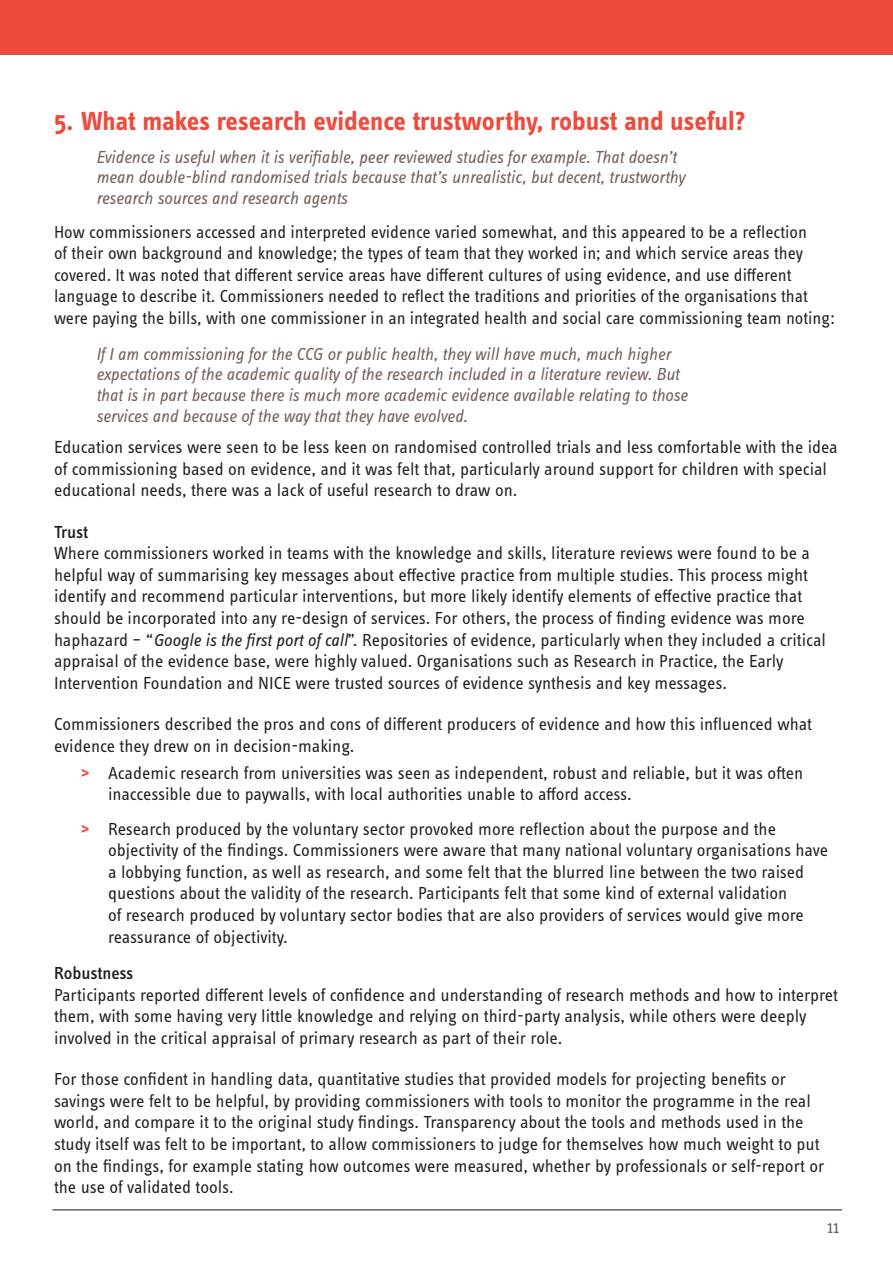
<style>
.page{position:relative;width:893px;height:1263px;background:#fff}
.page>*{position:absolute;margin:0;border:0;box-sizing:border-box;transform-origin:0 0}
.Heading_1{font:700 27px "Info Text Pro";letter-spacing:-.005em;color:#ef4b3d}
.No_Spacing{font:18px/21.6px "Info Text Pro";color:#231f20}
.RiP_Bullet_points{font:18px/21.6px "Info Text Pro";color:#231f20}
.t1{font:italic 18px/20.7px "Info Text Pro";letter-spacing:-.005em;color:#76635b}
.t2{font:500 18px "Info Text Pro";letter-spacing:-.01em;color:#231f20}
.t3{font:18px "Info Text Pro";color:#636366}
.s1{font-style:italic}
.s2{font-weight:700;color:#ef4b3d}
</style>
<div class="page">
<div style="left:0;top:0;width:893px;height:55px;background:#ef4b3d"></div>
<hr style="left:52px;top:1209px;width:790px;height:1px;background:#636366">
<p class="Heading_1" style="left:54px;top:104px;width:693px">5. What makes research evidence trustworthy, robust and useful?</p>
<p class="t1" style="left:96px;top:146px;width:590px">Evidence is useful when it is verifiable, peer reviewed studies for example. That doesn’t mean double-blind randomised trials because that’s unrealistic, but decent, trustworthy research sources and research agents</p>
<p class="No_Spacing" style="left:54px;top:220px;width:782px">How commissioners accessed and interpreted evidence varied somewhat, and this appeared to be a reflection<br>of their own background and knowledge; the types of team that they worked in; and which service areas they covered. It was noted that different service areas have different cultures of using evidence, and use different language to describe it. Commissioners needed to reflect the traditions and priorities of the organisations that were paying the bills, with one commissioner in an integrated health and social care commissioning team noting:</p>
<p class="t1" style="left:96px;top:343px;width:593px">If I am commissioning for the CCG or public health, they will have much, much higher expectations of the academic quality of the research included in a literature review. But that is in part because there is much more academic evidence available relating to those services and because of the way that they have evolved.</p>
<p class="No_Spacing" style="left:54px;top:436px;width:785px">Education services were seen to be less keen on randomised controlled trials and less comfortable with the idea of commissioning based on evidence, and it was felt that, particularly around support for children with special educational needs, there was a lack of useful research to draw on.</p>
<p class="t2" style="left:54px;top:521px;width:36px">Trust</p>
<p class="No_Spacing" style="left:54px;top:542px;width:774px">Where commissioners worked in teams with the knowledge and skills, literature reviews were found to be a helpful way of summarising key messages about effective practice from multiple studies. This process might identify and recommend particular interventions, but more likely identify elements of effective practice that should be incorporated into any re-design of services. For others, the process of finding evidence was more haphazard – “<span class="s1">Google is the first port of call</span>”. Repositories of evidence, particularly when they included a critical appraisal of the evidence base, were highly valued. Organisations such as Research in Practice, the Early Intervention Foundation and NICE were trusted sources of evidence synthesis and key messages.</p>
<p class="No_Spacing" style="left:54px;top:713px;width:760px">Commissioners described the pros and cons of different producers of evidence and how this influenced what evidence they drew on in decision-making.</p>
<p class="RiP_Bullet_points" style="left:108px;top:761px;width:697px;text-indent:-27px"><span class="s2">&gt;</span> Academic research from universities was seen as independent, robust and reliable, but it was often inaccessible due to paywalls, with local authorities unable to afford access.</p>
<p class="RiP_Bullet_points" style="left:108px;top:817px;width:722px;text-indent:-27px"><span class="s2">&gt;</span> Research produced by the voluntary sector provoked more reflection about the purpose and the objectivity of the findings. Commissioners were aware that many national voluntary organisations have a lobbying function, as well as research, and some felt that the blurred line between the two raised questions about the validity of the research. Participants felt that some kind of external validation<br>of research produced by voluntary sector bodies that are also providers of services would give more reassurance of objectivity.</p>
<p class="t2" style="left:54px;top:962px;width:81px">Robustness</p>
<p class="No_Spacing" style="left:54px;top:983px;width:785px">Participants reported different levels of confidence and understanding of research methods and how to interpret them, with some having very little knowledge and relying on third-party analysis, while others were deeply involved in the critical appraisal of primary research as part of their role.</p>
<p class="No_Spacing" style="left:54px;top:1068px;width:772px">For those confident in handling data, quantitative studies that provided models for projecting benefits or savings were felt to be helpful, by providing commissioners with tools to monitor the programme in the real world, and compare it to the original study findings. Transparency about the tools and methods used in the study itself was felt to be important, to allow commissioners to judge for themselves how much weight to put on the findings, for example stating how outcomes were measured, whether by professionals or self-report or the use of validated tools.</p>
<p class="t3" style="left:827px;top:1216px;width:13px">11</p>
</div>
